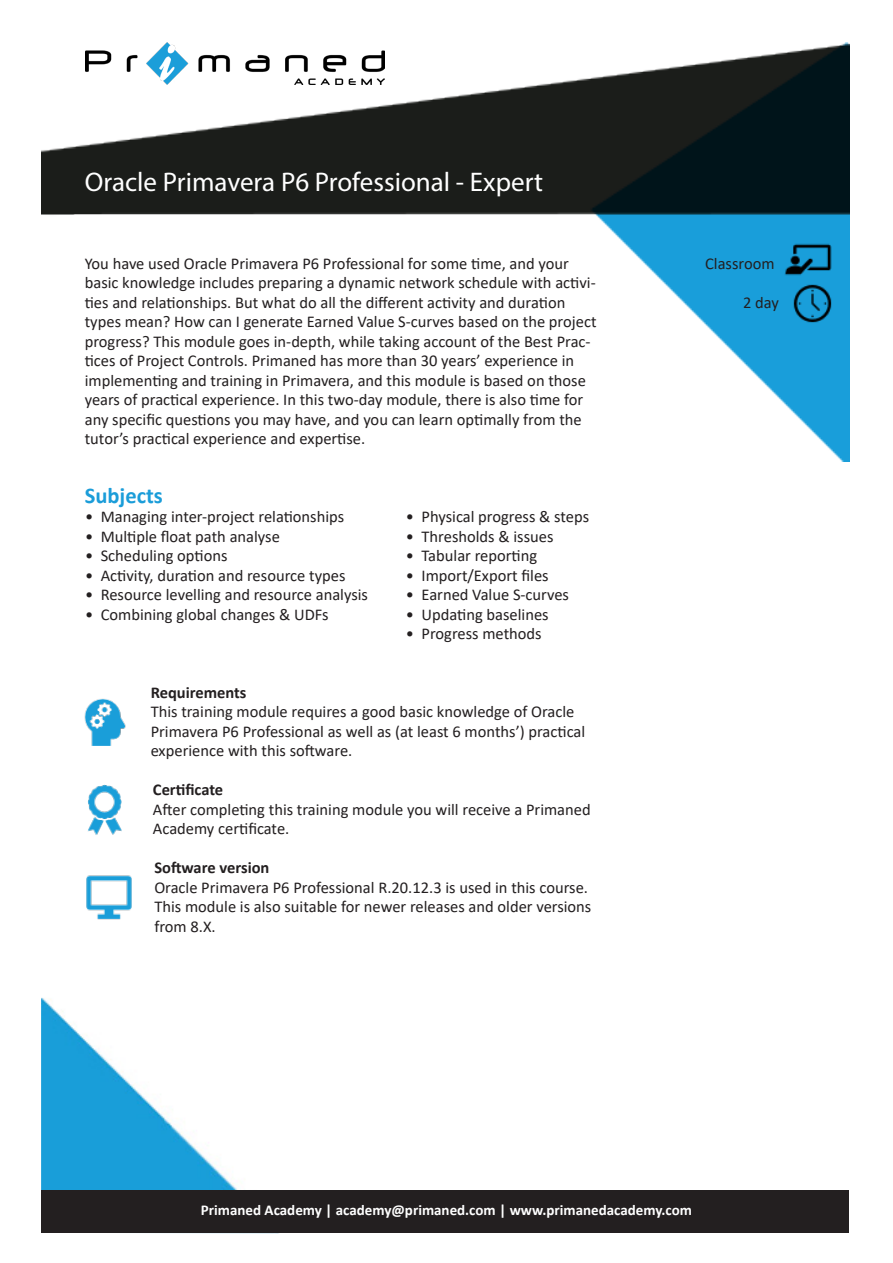
<style>
.page{position:relative;width:893px;height:1263px;background:#fff}
.page>*{position:absolute;margin:0;border:0;box-sizing:border-box;transform-origin:0 0}
.t1{font:27px "Myriad Pro";color:#fff}
.t2{font:700 22.5px "Calibri";color:#1b9dd9}
.t3{font:16.5px/19.5px "Calibri";color:#231f20}
.t4{font:700 16.5px "Calibri";color:#231f20}
.t5{font:700 15px "Calibri";color:#fff}
</style>
<div class="page">
<img style="left:41px;top:43px;width:808px;height:418px">
<img style="left:41px;top:998px;width:239px;height:193px">
<div style="left:41px;top:1191px;width:808px;height:42px;background:#231f20"></div>
<img style="left:783px;top:235px;width:48px;height:48px">
<img style="left:790px;top:280px;width:44px;height:45px">
<img style="left:85px;top:43px;width:299px;height:42px">
<img style="left:84px;top:698px;width:42px;height:48px">
<img style="left:88px;top:784px;width:34px;height:51px">
<img style="left:86px;top:875px;width:46px;height:45px">
<p class="t1" style="left:85px;top:165px;width:460px">Oracle Primavera P6 Professional - Expert</p>
<p class="t3" style="left:85px;top:253px;width:513px">You have used Oracle Primavera P6 Professional for some time, and your basic knowledge includes preparing a dynamic network schedule with activi&shy;ties and relationships. But what do all the different activity and duration types mean? How can I generate Earned Value S-curves based on the project progress? This module goes in-depth, while taking account of the Best Prac&shy;tices of Project Controls. Primaned has more than 30 years’ experience in implementing and training in Primavera, and this module is based on those years of practical experience. In this two-day module, there is also time for any specific questions you may have, and you can learn optimally from the tutor’s practical experience and expertise.</p>
<p class="t2" style="left:85px;top:479px;width:80px">Subjects</p>
<p class="t3" style="left:85px;top:506px;width:261px">• Managing inter-project relationships</p>
<p class="t3" style="left:85px;top:526px;width:196px">• Multiple float path analyse</p>
<p class="t3" style="left:85px;top:545px;width:144px">• Scheduling options</p>
<p class="t3" style="left:85px;top:565px;width:262px">• Activity, duration and resource types</p>
<p class="t3" style="left:85px;top:584px;width:284px">• Resource levelling and resource analysis</p>
<p class="t3" style="left:85px;top:604px;width:245px">• Combining global changes &amp; UDFs</p>
<p class="t3" style="left:406px;top:506px;width:185px">• Physical progress &amp; steps</p>
<p class="t3" style="left:406px;top:526px;width:149px">• Thresholds &amp; issues</p>
<p class="t3" style="left:406px;top:545px;width:133px">• Tabular reporting</p>
<p class="t3" style="left:406px;top:565px;width:144px">• Import/Export files</p>
<p class="t3" style="left:406px;top:584px;width:165px">• Earned Value S-curves</p>
<p class="t3" style="left:406px;top:604px;width:144px">• Updating baselines</p>
<p class="t3" style="left:406px;top:623px;width:137px">• Progress methods</p>
<p class="t4" style="left:151px;top:680px;width:97px">Requirements</p>
<p class="t3" style="left:151px;top:701px;width:436px">This training module requires a good basic knowledge of Oracle<br>Primavera P6 Professional as well as (at least 6 months’) practical experience with this software.</p>
<p class="t4" style="left:153px;top:778px;width:72px">Certificate</p>
<p class="t3" style="left:153px;top:799px;width:439px">After completing this training module you will receive a Primaned<br>Academy certificate.</p>
<p class="t4" style="left:154px;top:856px;width:117px">Software version</p>
<p class="t3" style="left:154px;top:877px;width:439px">Oracle Primavera P6 Professional R.20.12.3 is used in this course.<br>This module is also suitable for newer releases and older versions from 8.X.</p>
<p class="t3" style="left:705px;top:253px;width:71px">Classroom</p>
<p class="t3" style="left:743px;top:292px;width:37px">2 day</p>
<p class="t5" style="left:201px;top:1200px;width:493px">Primaned Academy | academy@primaned.com | www.primanedacademy.com</p>
</div>
